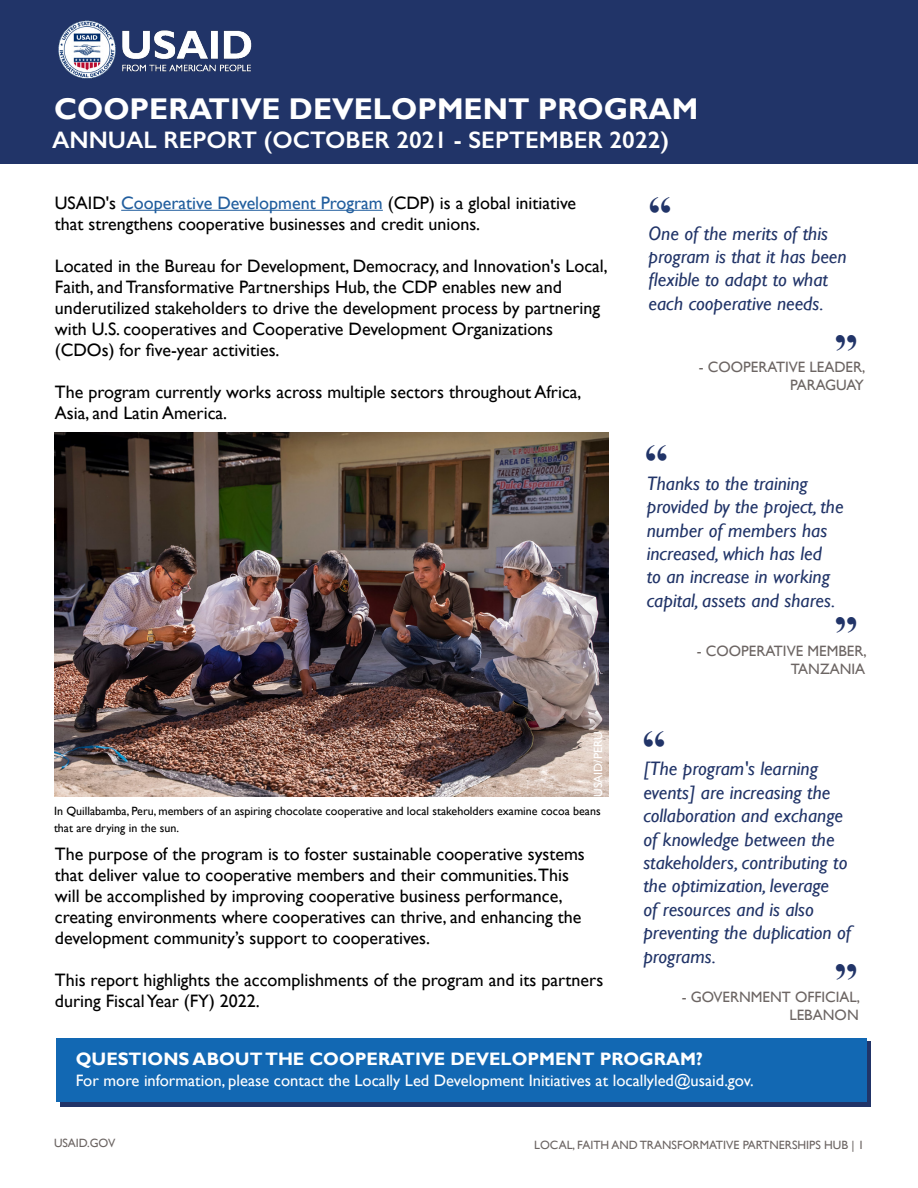
<style>
.page{position:relative;width:918px;height:1188px;background:#fff}
.page>*{position:absolute;margin:0;border:0;box-sizing:border-box;transform-origin:0 0}
.t1{font:700 48px "Times New Roman";color:#213468}
.USAID_Body_Paragraph{font:700 30px "Gill Sans";color:#fff}
.t2{font:600 24px "Gill Sans";color:#fff}
.t3{font:italic 19.5px/23.4px "Gill Sans";color:#213468}
.t4{font:18px/21px "Gill Sans";color:#000}
.t5{font:700 18px "Gill Sans";color:#fff}
.t6{font:16.5px "Gill Sans";color:#fff}
.t7{font:15px "Gill Sans";color:#6c6563}
.t8{font:15px "Gill Sans";letter-spacing:-.025em;color:#6c6563}
.t9{font:12px/16.5px "Gill Sans";color:#000}
.t10{font:12px "Gill Sans";color:#6c6563}
.t11{font:12px "Gill Sans";color:#fff}
.s1{color:#215e9e}
</style>
<div class="page">
<div style="left:0;top:0;width:918px;height:164px;background:#213468"></div>
<hr style="left:121px;top:210px;width:262px;height:1px;background:#215e9e">
<div style="left:61px;top:1042px;width:810px;height:65px;background:#213468"></div>
<div style="left:56px;top:1038px;width:810px;height:64px;background:#1268b3"></div>
<img style="left:54px;top:432px;width:554px;height:364px">
<img style="left:58px;top:20px;width:194px;height:59px">
<p class="USAID_Body_Paragraph" style="left:54px;top:91px;width:646px">COOPERATIVE DEVELOPMENT PROGRAM</p>
<p class="t2" style="left:52px;top:126px;width:618px">ANNUAL REPORT (OCTOBER 2021 - SEPTEMBER 2022)</p>
<p class="t4" style="left:55px;top:193px;width:523px">USAID's <span class="s1">Cooperative Development Program</span> (CDP) is a global initiative that strengthens cooperative businesses and credit unions.</p>
<p class="t4" style="left:55px;top:256px;width:554px">Located in the Bureau for Development, Democracy, and Innovation's Local, Faith, and Transformative Partnerships Hub, the CDP enables new and underutilized stakeholders to drive the development process by partnering with U.S. cooperatives and Cooperative Development Organizations (CDOs) for five-year activities.</p>
<p class="t4" style="left:55px;top:382px;width:528px">The program currently works across multiple sectors throughout Africa,<br>Asia, and Latin America.</p>
<p class="t11" style="left:591px;top:796px;width:66px;rotate:-90deg">USAID/PERU</p>
<p class="t9" style="left:54px;top:803px;width:548px">In Quillabamba, Peru, members of an aspiring chocolate cooperative and local stakeholders examine cocoa beans that are drying in the sun.</p>
<p class="t4" style="left:55px;top:844px;width:532px">The purpose of the program is to foster sustainable cooperative systems that deliver value to cooperative members and their communities.This will be accomplished by improving cooperative business performance, creating environments where cooperatives can thrive, and enhancing the development community’s support to cooperatives.</p>
<p class="t4" style="left:55px;top:970px;width:550px">This report highlights the accomplishments of the program and its partners during Fiscal Year (FY) 2022.</p>
<p class="t1" style="left:648px;top:179px;width:25px">“</p>
<p class="t3" style="left:649px;top:222px;width:200px">One of the merits of this program is that it has been flexible to adapt to what each cooperative needs.</p>
<p class="t1" style="left:645px;top:427px;width:25px">“</p>
<p class="t1" style="left:834px;top:317px;width:25px">”</p>
<p class="t8" style="left:790px;top:376px;width:75px">PARAGUAY</p>
<p class="t7" style="left:699px;top:358px;width:168px">- COOPERATIVE LEADER,</p>
<p class="t3" style="left:647px;top:472px;width:198px">Thanks to the training provided by the project, the number of members has increased, which has led<br>to an increase in working capital, assets and shares.</p>
<p class="t1" style="left:642px;top:714px;width:25px">“</p>
<p class="t1" style="left:834px;top:600px;width:25px">”</p>
<p class="t7" style="left:791px;top:660px;width:76px">TANZANIA</p>
<p class="t7" style="left:697px;top:642px;width:171px">- COOPERATIVE MEMBER,</p>
<p class="t3" style="left:643px;top:757px;width:209px">[The program's learning events] are increasing the collaboration and exchange of knowledge between the stakeholders, contributing to the optimization, leverage<br>of resources and is also preventing the duplication of programs.</p>
<p class="t1" style="left:834px;top:947px;width:25px">”</p>
<p class="t7" style="left:789px;top:1006px;width:71px">LEBANON</p>
<p class="t7" style="left:682px;top:988px;width:180px">- GOVERNMENT OFFICIAL,</p>
<p class="t5" style="left:76px;top:1048px;width:628px">QUESTIONS ABOUT THE COOPERATIVE DEVELOPMENT PROGRAM?</p>
<p class="t6" style="left:76px;top:1070px;width:679px">For more information, please contact the Locally Led Development Initiatives at locallyled@usaid.gov.</p>
<p class="t10" style="left:54px;top:1136px;width:63px">USAID.GOV</p>
<p class="t10" style="left:534px;top:1138px;width:331px">LOCAL, FAITH AND TRANSFORMATIVE PARTNERSHIPS HUB | 1</p>
</div>
